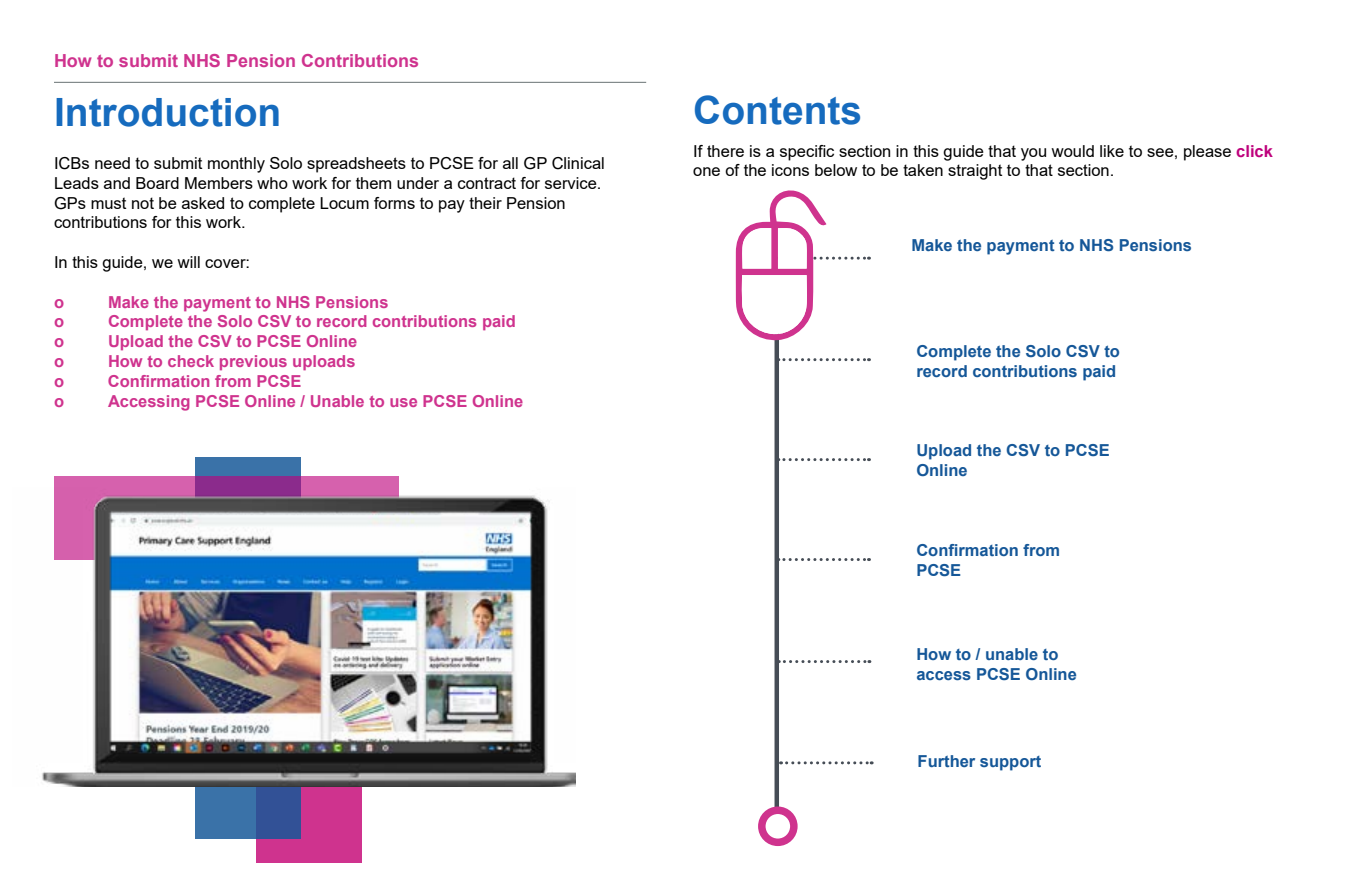
<style>
.page{position:relative;width:1365px;height:893px;background:#fff}
.page>*{position:absolute;margin:0;border:0;box-sizing:border-box;transform-origin:0 0}
.t1{font:700 39px "Arial";color:#166bbe}
.t2{font:700 18px "Arial";color:#cf338e}
.t3{font:16.5px/19.8px "Arial";color:#000}
.t4{font:700 16.5px "Arial";color:#cf338e}
.t5{font:700 16.5px/19.8px "Arial";color:#155798}
.s1{font-weight:700;color:#be007c}
</style>
<div class="page">
<div style="left:256px;top:574px;width:106px;height:289px;background:#cf338e"></div>
<svg style="left:195px;top:458px;width:106px;height:381px;background:#3767a2"></svg>
<hr style="left:54px;top:82px;width:592px;height:1px;background:#687273">
<svg style="left:54px;top:476px;width:345px;height:11px;background:#be50a2"></svg>
<img style="left:42px;top:487px;width:534px;height:300px">
<svg style="left:779px;top:358px;width:90px;height:3px"></svg>
<hr style="left:775px;top:280px;width:4px;height:546px;background:#464d56">
<svg style="left:736px;top:190px;width:133px;height:151px"></svg>
<svg style="left:779px;top:458px;width:90px;height:3px"></svg>
<div style="left:762px;top:810px;width:32px;height:32px;background:#fff;border-radius:50%"></div>
<div style="left:758px;top:806px;width:40px;height:40px;border:8px solid #cf338e;border-radius:50%"></div>
<svg style="left:781px;top:761px;width:91px;height:3px"></svg>
<svg style="left:779px;top:660px;width:91px;height:3px"></svg>
<svg style="left:779px;top:558px;width:90px;height:3px"></svg>
<p class="t2" style="left:54px;top:48px;width:367px">How to submit NHS Pension Contributions</p>
<h1 class="t1" style="left:54px;top:85px;width:229px">Introduction</h1>
<p class="t3" style="left:54px;top:153px;width:552px">ICBs need to submit monthly Solo spreadsheets to PCSE for all GP Clinical Leads and Board Members who work for them under a contract for service.<br>GPs must not be asked to complete Locum forms to pay their Pension contributions for this work.</p>
<p class="t3" style="left:54px;top:252px;width:198px">In this guide, we will cover:</p>
<p class="t4" style="left:54px;top:290px;width:12px">o</p>
<p class="t4" style="left:108px;top:290px;width:282px">Make the payment to NHS Pensions</p>
<p class="t4" style="left:54px;top:310px;width:12px">o</p>
<p class="t4" style="left:108px;top:310px;width:409px">Complete the Solo CSV to record contributions paid</p>
<p class="t4" style="left:54px;top:330px;width:12px">o</p>
<p class="t4" style="left:108px;top:330px;width:251px">Upload the CSV to PCSE Online</p>
<p class="t4" style="left:54px;top:350px;width:12px">o</p>
<p class="t4" style="left:108px;top:350px;width:249px">How to check previous uploads</p>
<p class="t4" style="left:54px;top:369px;width:12px">o</p>
<p class="t4" style="left:108px;top:369px;width:195px">Confirmation from PCSE</p>
<p class="t4" style="left:54px;top:389px;width:12px">o</p>
<p class="t4" style="left:108px;top:389px;width:417px">Accessing PCSE Online / Unable to use PCSE Online</p>
<h1 class="t1" style="left:693px;top:82px;width:170px">Contents</h1>
<p class="t3" style="left:693px;top:141px;width:581px">If there is a specific section in this guide that you would like to see, please <span class="s1">click </span>one of the icons below to be taken straight to that section.</p>
<p class="t5" style="left:911px;top:235px;width:282px">Make the payment to NHS Pensions</p>
<p class="t5" style="left:916px;top:341px;width:205px">Complete the Solo CSV to record contributions paid</p>
<p class="t5" style="left:916px;top:441px;width:195px">Upload the CSV to PCSE<br>Online</p>
<p class="t5" style="left:916px;top:541px;width:145px">Confirmation from<br>PCSE</p>
<p class="t5" style="left:916px;top:644px;width:162px">How to / unable to access PCSE Online</p>
<p class="t5" style="left:918px;top:751px;width:125px">Further support</p>
</div>
